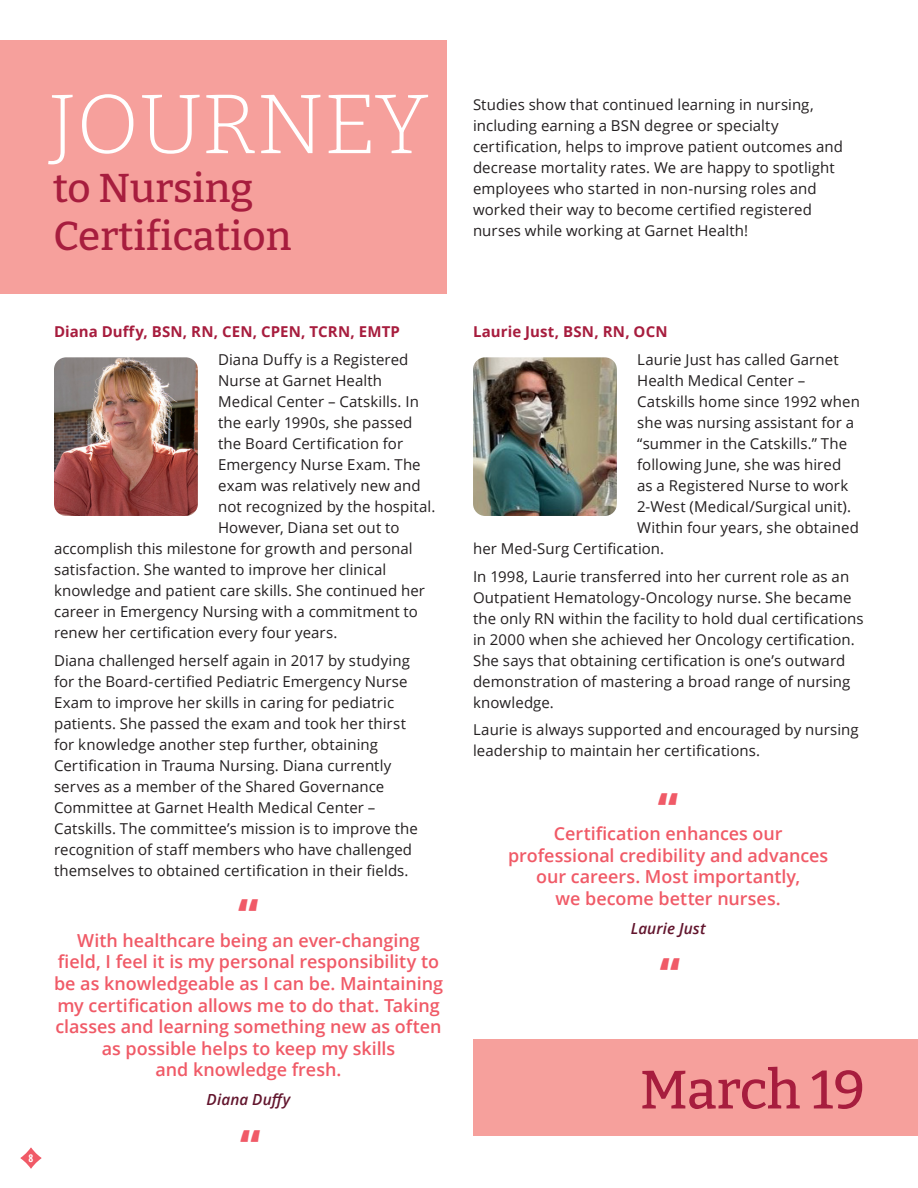
<style>
.page{position:relative;width:918px;height:1188px;background:#fff}
.page>*{position:absolute;margin:0;border:0;box-sizing:border-box;transform-origin:0 0}
.Header_36{font:100 84px "Bitter";color:#fff}
.Header_36-2{font:100 54px "Bitter";letter-spacing:-.015em;color:#a71d3e}
.t1{font:800 41.4px "Open Sans";color:#f05a67}
.Header_36-3{font:100 40.35px/48.4px "Bitter";color:#a71d3e}
.t2{font:600 18px/21.6px "Open Sans";color:#f05a67;text-align:center}
.t3{font:italic 600 15.3px "Open Sans";letter-spacing:.005em;color:#62152d}
.t4{font:15px/21px "Open Sans";letter-spacing:.005em;color:#231f20}
.t5{font:700 15px "Open Sans";letter-spacing:.01em;color:#a71d3e}
.t6{font:700 condensed 10.5px "Open Sans";color:#fff}
</style>
<div class="page">
<div style="left:0;top:40px;width:446px;height:254px;background:#f6a09c"></div>
<img style="left:54px;top:357px;width:144px;height:159px">
<img style="left:473px;top:357px;width:144px;height:159px">
<div style="left:473px;top:1039px;width:445px;height:97px;background:#f6a09c"></div>
<svg style="left:21px;top:1148px;width:20px;height:21px"></svg>
<p class="Header_36" style="left:49px;top:71px;width:381px">JOURNEY</p>
<p class="Header_36-3" style="left:53px;top:162px;width:240px">to Nursing<br>Certification</p>
<p class="t6" style="left:29px;top:1151px;width:6px">8</p>
<p class="t5" style="left:54px;top:321px;width:348px">Diana Duffy, BSN, RN, CEN, CPEN, TCRN, EMTP</p>
<p class="t4" style="left:218px;top:349px;width:192px">Diana Duffy is a Registered</p>
<p class="t4" style="left:218px;top:370px;width:166px">Nurse at Garnet Health</p>
<p class="t4" style="left:218px;top:391px;width:202px">Medical Center – Catskills. In</p>
<p class="t4" style="left:218px;top:412px;width:196px">the early 1990s, she passed</p>
<p class="t4" style="left:218px;top:433px;width:187px">the Board Certification for</p>
<p class="t4" style="left:218px;top:454px;width:204px">Emergency Nurse Exam. The</p>
<p class="t4" style="left:218px;top:475px;width:204px">exam was relatively new and</p>
<p class="t4" style="left:218px;top:496px;width:219px">not recognized by the hospital.</p>
<p class="t4" style="left:218px;top:517px;width:183px">However, Diana set out to</p>
<p class="t4" style="left:54px;top:538px;width:360px">accomplish this milestone for growth and personal</p>
<p class="t4" style="left:54px;top:559px;width:334px">satisfaction. She wanted to improve her clinical</p>
<p class="t4" style="left:54px;top:580px;width:373px">knowledge and patient care skills. She continued her</p>
<p class="t4" style="left:54px;top:601px;width:365px">career in Emergency Nursing with a commitment to</p>
<p class="t4" style="left:54px;top:622px;width:285px">renew her certification every four years.</p>
<p class="t4" style="left:54px;top:649px;width:365px">Diana challenged herself again in 2017 by studying for the Board-certified Pediatric Emergency Nurse Exam to improve her skills in caring for pediatric patients. She passed the exam and took her thirst for knowledge another step further, obtaining Certification in Trauma Nursing. Diana currently serves as a member of the Shared Governance Committee at Garnet Health Medical Center – Catskills. The committee’s mission is to improve the recognition of staff members who have challenged themselves to obtained certification in their fields.</p>
<p class="t1" style="left:238px;top:883px;width:22px">“</p>
<p class="t2" style="left:54px;top:929px;width:390px">With healthcare being an ever-changing field, I feel it is my personal responsibility to be as knowledgeable as I can be. Maintaining my certification allows me to do that. Taking classes and learning something new as often as possible helps to keep my skills<br>and knowledge fresh.</p>
<p class="t3" style="left:207px;top:1089px;width:85px">Diana Duffy</p>
<p class="t1" style="left:240px;top:1113px;width:22px">“</p>
<p class="t4" style="left:473px;top:94px;width:371px">Studies show that continued learning in nursing, including earning a BSN degree or specialty certification, helps to improve patient outcomes and decrease mortality rates. We are happy to spotlight employees who started in non-nursing roles and worked their way to become certified registered nurses while working at Garnet Health!</p>
<p class="t5" style="left:473px;top:321px;width:196px">Laurie Just, BSN, RN, OCN</p>
<p class="t4" style="left:637px;top:349px;width:203px">Laurie Just has called Garnet</p>
<p class="t4" style="left:637px;top:370px;width:170px">Health Medical Center –</p>
<p class="t4" style="left:637px;top:391px;width:224px">Catskills home since 1992 when</p>
<p class="t4" style="left:637px;top:412px;width:218px">she was nursing assistant for a</p>
<p class="t4" style="left:637px;top:433px;width:212px">“summer in the Catskills.” The</p>
<p class="t4" style="left:637px;top:454px;width:206px">following June, she was hired</p>
<p class="t4" style="left:637px;top:475px;width:213px">as a Registered Nurse to work</p>
<p class="t4" style="left:637px;top:496px;width:215px">2-West (Medical/Surgical unit).</p>
<p class="t4" style="left:637px;top:517px;width:223px">Within four years, she obtained</p>
<p class="t4" style="left:473px;top:538px;width:193px">her Med-Surg Certification.</p>
<p class="t4" style="left:473px;top:565px;width:392px">In 1998, Laurie transferred into her current role as an Outpatient Hematology-Oncology nurse. She became the only RN within the facility to hold dual certifications in 2000 when she achieved her Oncology certification.<br>She says that obtaining certification is one’s outward demonstration of mastering a broad range of nursing knowledge.</p>
<p class="t4" style="left:473px;top:719px;width:387px">Laurie is always supported and encouraged by nursing leadership to maintain her certifications.</p>
<p class="t1" style="left:658px;top:776px;width:22px">“</p>
<p class="t2" style="left:508px;top:823px;width:322px">Certification enhances our professional credibility and advances our careers. Most importantly,<br>we become better nurses.</p>
<p class="t3" style="left:631px;top:918px;width:76px">Laurie Just</p>
<p class="t1" style="left:660px;top:942px;width:22px">“</p>
<p class="Header_36-2" style="left:640px;top:1055px;width:227px">March 19</p>
</div>
